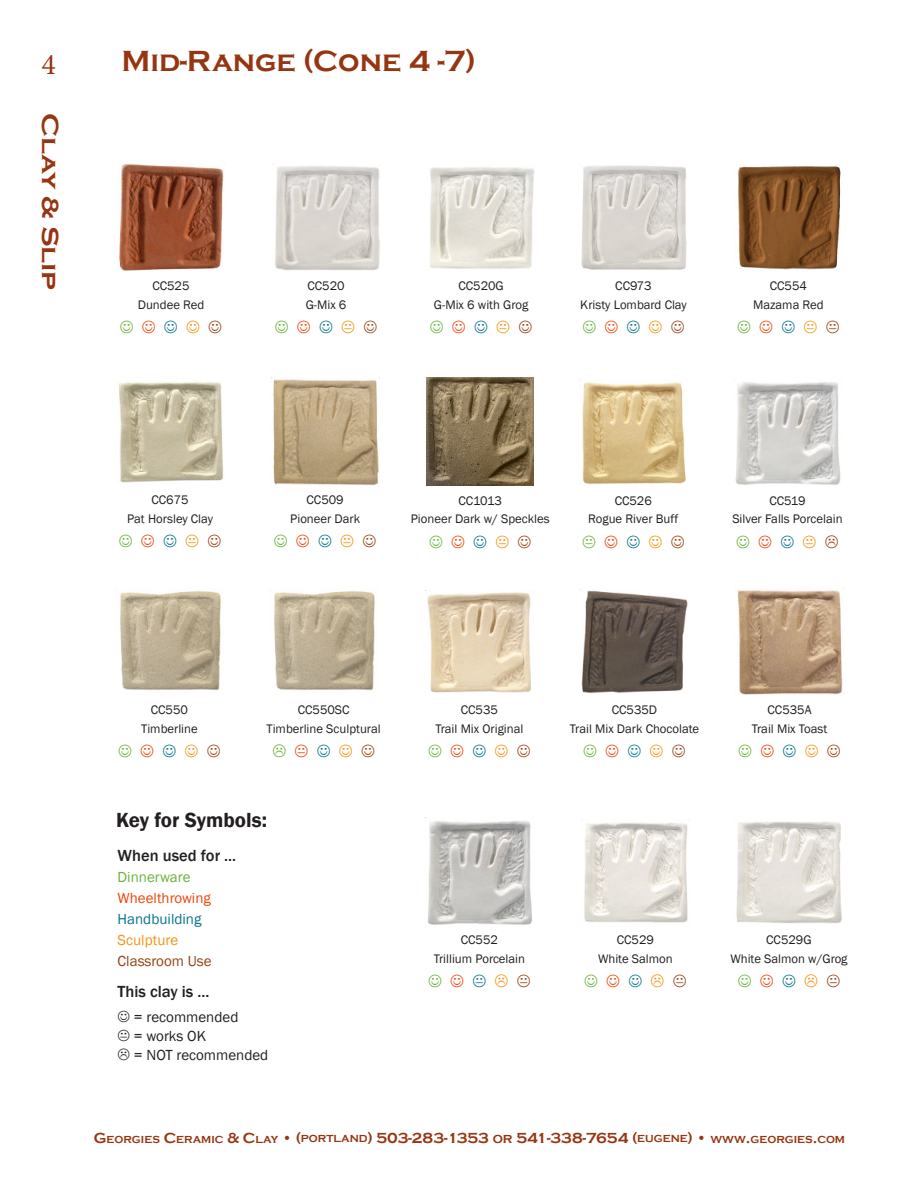
<style>
.page{position:relative;width:918px;height:1188px;background:#fff}
.page>*{position:absolute;margin:0;border:0;box-sizing:border-box;transform-origin:0 0}
.Headline{font:700 30px "Copperplate Gothic";color:#963512}
.t1{font:30px "Minion Pro";color:#963512}
.t2{font:700 24px "Copperplate Gothic";color:#963512;scale:1.2 1}
.Body_Text{font:600 21px "Franklin Gothic";color:#231f20}
.t3{font:500 16.5px "Franklin Gothic";color:#231f20}
.t4{font:15px/18.8px "Franklin Gothic";color:#231f20}
.t5{font:15px "Franklin Gothic";color:#ed460d}
.t6{font:15px "Franklin Gothic";color:#09748d}
.t7{font:15px "Franklin Gothic";color:#964114}
.t8{font:15px "Franklin Gothic";color:#66b539}
.t9{font:15px "Franklin Gothic";color:#f69313}
.Body_Text-2{font:12.75px "Franklin Gothic";color:#231f20}
.t10{font:700 10.5px "Copperplate Gothic";color:#963512}
.s1{font-size:15px}
.s2{font-size:12px}
</style>
<div class="page">
<img style="left:738px;top:166px;width:103px;height:104px">
<img style="left:581px;top:165px;width:106px;height:105px">
<img style="left:119px;top:164px;width:105px;height:107px">
<img style="left:271px;top:377px;width:108px;height:108px">
<img style="left:275px;top:166px;width:105px;height:104px">
<img style="left:430px;top:167px;width:105px;height:102px">
<img style="left:579px;top:379px;width:107px;height:105px">
<img style="left:581px;top:819px;width:107px;height:104px">
<img style="left:736px;top:821px;width:106px;height:102px">
<img style="left:425px;top:590px;width:106px;height:102px">
<img style="left:737px;top:590px;width:106px;height:104px">
<img style="left:580px;top:589px;width:108px;height:104px">
<img style="left:120px;top:591px;width:101px;height:100px">
<img style="left:274px;top:591px;width:101px;height:100px">
<img style="left:118px;top:381px;width:106px;height:101px">
<img style="left:427px;top:378px;width:107px;height:108px">
<img style="left:428px;top:821px;width:104px;height:104px">
<img style="left:733px;top:378px;width:108px;height:107px">
<h1 class="t1" style="left:41px;top:45px;width:16px">4</h1>
<p class="Headline" style="left:122px;top:45px;width:356px">Mid-Range (Cone 4 -7)</p>
<h2 class="t2" style="left:64px;top:113px;width:149px;rotate:90deg">Clay &amp; Slip</h2>
<p class="Body_Text-2" style="left:152px;top:278px;width:39px">CC525</p>
<p class="Body_Text-2" style="left:138px;top:297px;width:68px">Dundee Red</p>
<p class="Body_Text-2" style="left:308px;top:278px;width:39px">CC520</p>
<p class="Body_Text-2" style="left:306px;top:297px;width:42px">G-Mix 6</p>
<p class="Body_Text-2" style="left:458px;top:278px;width:47px">CC520G</p>
<p class="Body_Text-2" style="left:434px;top:297px;width:96px">G-Mix 6 with Grog</p>
<p class="Body_Text-2" style="left:615px;top:278px;width:38px">CC973</p>
<p class="Body_Text-2" style="left:580px;top:297px;width:108px">Kristy Lombard Clay</p>
<p class="Body_Text-2" style="left:770px;top:278px;width:39px">CC554</p>
<p class="Body_Text-2" style="left:753px;top:297px;width:72px">Mazama Red</p>
<p class="Body_Text-2" style="left:152px;top:492px;width:39px">CC675</p>
<p class="Body_Text-2" style="left:127px;top:511px;width:87px">Pat Horsley Clay</p>
<p class="Body_Text-2" style="left:307px;top:492px;width:39px">CC509</p>
<p class="Body_Text-2" style="left:290px;top:510px;width:71px">Pioneer Dark</p>
<p class="Body_Text-2" style="left:458px;top:493px;width:45px">CC1013</p>
<p class="Body_Text-2" style="left:411px;top:511px;width:140px">Pioneer Dark w/ Speckles</p>
<p class="Body_Text-2" style="left:615px;top:493px;width:39px">CC526</p>
<p class="Body_Text-2" style="left:588px;top:511px;width:92px">Rogue River Buff</p>
<p class="Body_Text-2" style="left:769px;top:493px;width:38px">CC519</p>
<p class="Body_Text-2" style="left:732px;top:511px;width:112px">Silver Falls Porcelain</p>
<p class="Body_Text-2" style="left:151px;top:702px;width:39px">CC550</p>
<p class="Body_Text-2" style="left:141px;top:721px;width:58px">Timberline</p>
<p class="Body_Text-2" style="left:298px;top:702px;width:53px">CC550SC</p>
<p class="Body_Text-2" style="left:267px;top:721px;width:116px">Timberline Sculptural</p>
<p class="Body_Text" style="left:116px;top:807px;width:152px">Key for Symbols:</p>
<p class="t3" style="left:118px;top:845px;width:120px">When used for ...</p>
<p class="t8" style="left:118px;top:868px;width:74px">Dinnerware</p>
<p class="t5" style="left:118px;top:889px;width:95px">Wheelthrowing</p>
<p class="t6" style="left:118px;top:910px;width:85px">Handbuilding</p>
<p class="t9" style="left:118px;top:931px;width:62px">Sculpture</p>
<p class="t7" style="left:118px;top:952px;width:96px">Classroom Use</p>
<p class="t3" style="left:118px;top:981px;width:93px">This clay is ...</p>
<p class="t4" style="left:134px;top:1008px;width:136px">= recommended<br>= works OK<br>= NOT recommended</p>
<p class="Body_Text-2" style="left:461px;top:702px;width:39px">CC535</p>
<p class="Body_Text-2" style="left:435px;top:721px;width:90px">Trail Mix Original</p>
<p class="Body_Text-2" style="left:612px;top:702px;width:47px">CC535D</p>
<p class="Body_Text-2" style="left:570px;top:721px;width:131px">Trail Mix Dark Chocolate</p>
<p class="Body_Text-2" style="left:768px;top:702px;width:46px">CC535A</p>
<p class="Body_Text-2" style="left:752px;top:721px;width:77px">Trail Mix Toast</p>
<p class="Body_Text-2" style="left:461px;top:932px;width:39px">CC552</p>
<p class="Body_Text-2" style="left:434px;top:951px;width:93px">Trillium Porcelain</p>
<p class="Body_Text-2" style="left:617px;top:932px;width:39px">CC529</p>
<p class="Body_Text-2" style="left:598px;top:951px;width:76px">White Salmon</p>
<p class="Body_Text-2" style="left:766px;top:932px;width:47px">CC529G</p>
<p class="Body_Text-2" style="left:730px;top:951px;width:119px">White Salmon w/Grog</p>
<p class="t10" style="left:94px;top:1133px;width:753px"><span class="s1">G</span>EORGIES <span class="s1">C</span>ERAMIC <span class="s1">&amp; C</span>LAY <span class="s1">• (</span>PORTLAND<span class="s1">) 503-283-1353</span> <span class="s2">OR</span> <span class="s1">541-338-7654 (</span>EUGENE<span class="s1">) •</span> WWW<span class="s1">.</span>GEORGIES<span class="s1">.</span>COM</p>
</div>
